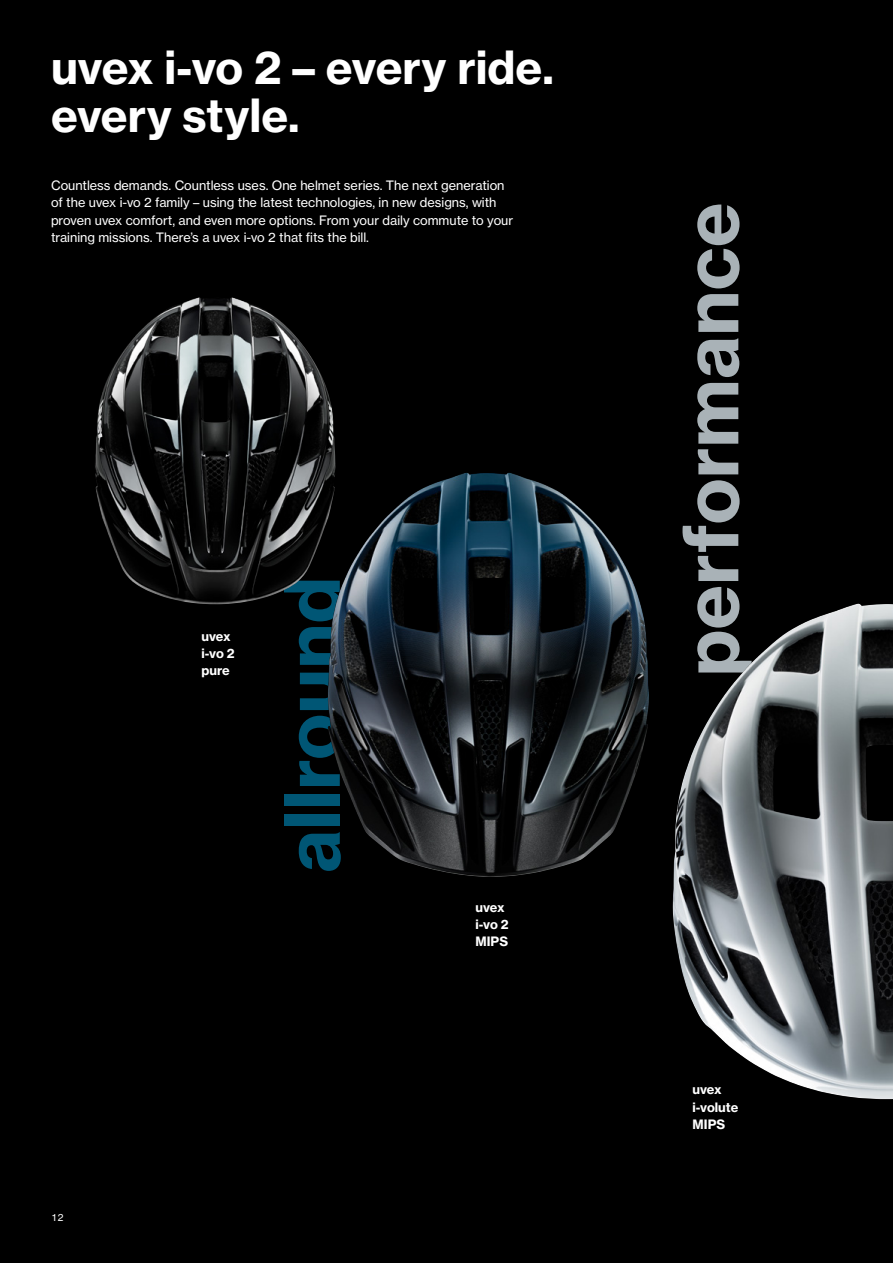
<style>
.page{position:relative;width:893px;height:1263px;background:#000}
.page>*{position:absolute;margin:0;border:0;box-sizing:border-box;transform-origin:0 0}
.Highlight_Text{font:75px "N Haas Grotesk TX Std 75 Bd";color:#a9b2b7}
.Highlight_Text-2{font:75px "N Haas Grotesk TX Std 75 Bd";color:#005675}
.Highlight_POF_Headline___links{font:45px/48px "N Haas Grotesk TX Pro 75 Bd";color:#fff}
.Highlight_Text-3{font:12.75px/17.2px "N Haas Grotesk TX Std 55 Rg";color:#fff}
.Highlight_Text-4{font:12.75px "N Haas Grotesk TX Std 75 Bd";color:#fff}
.t1{font:9.75px "N Haas Grotesk TX Std 55 Rg";color:#fff}
</style>
<div class="page">
<img style="left:95px;top:297px;width:241px;height:307px">
<img style="left:673px;top:604px;width:220px;height:495px">
<img style="left:328px;top:472px;width:321px;height:405px">
<p class="Highlight_POF_Headline___links" style="left:51px;top:44px;width:504px">uvex i-vo 2 – every ride. every style.</p>
<p class="Highlight_Text-3" style="left:51px;top:177px;width:464px">Countless demands. Countless uses. One helmet series. The next generation of the uvex i-vo 2 family – using the latest technologies, in new designs, with proven uvex comfort, and even more options. From your daily commute to your training missions. There’s a uvex i-vo 2 that fits the bill.</p>
<p class="t1" style="left:51px;top:1211px;width:14px">12</p>
<p class="Highlight_Text-4" style="left:202px;top:628px;width:31px">uvex</p>
<p class="Highlight_Text-4" style="left:202px;top:645px;width:35px">i-vo 2</p>
<p class="Highlight_Text-4" style="left:202px;top:663px;width:30px">pure</p>
<p class="Highlight_Text-2" style="left:265px;top:873px;width:298px;rotate:-90deg">allround</p>
<p class="Highlight_Text-4" style="left:476px;top:899px;width:31px">uvex</p>
<p class="Highlight_Text-4" style="left:476px;top:916px;width:35px">i-vo 2</p>
<p class="Highlight_Text-4" style="left:476px;top:933px;width:34px">MIPS</p>
<p class="Highlight_Text" style="left:663px;top:676px;width:475px;rotate:-90deg">performance</p>
<p class="Highlight_Text-4" style="left:693px;top:1082px;width:31px">uvex</p>
<p class="Highlight_Text-4" style="left:693px;top:1099px;width:47px">i-volute</p>
<p class="Highlight_Text-4" style="left:693px;top:1116px;width:34px">MIPS</p>
</div>
